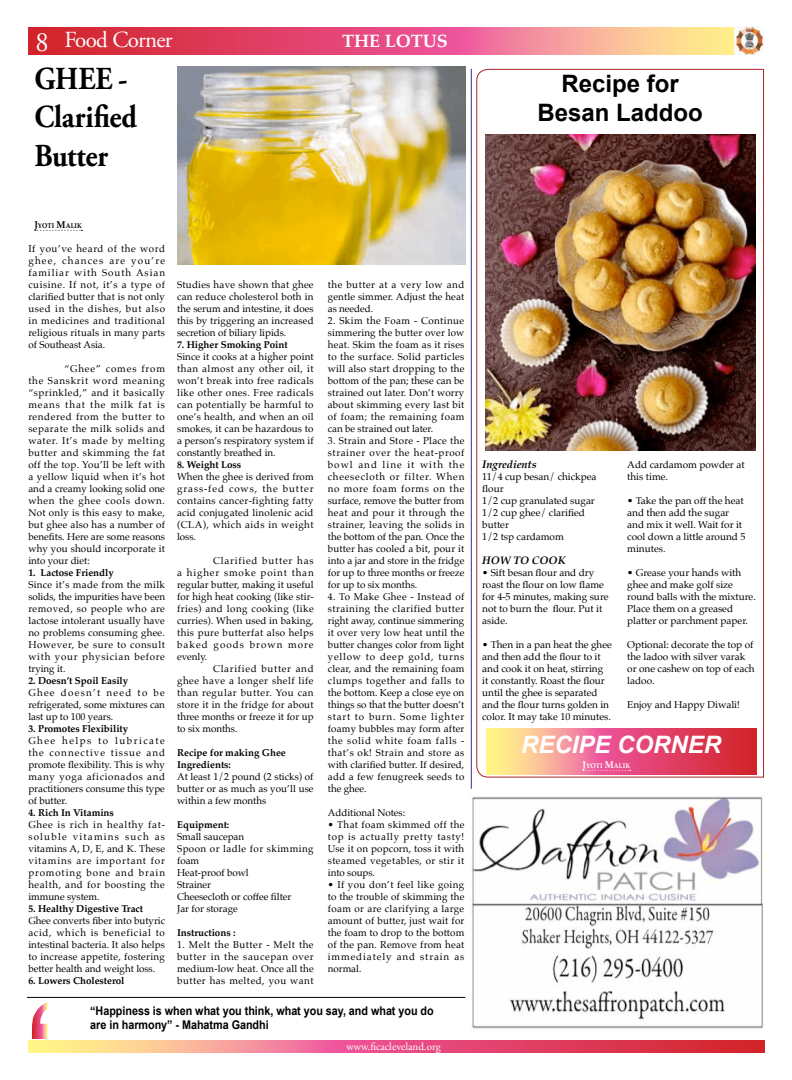
<style>
.page{position:relative;width:792px;height:1080px;background:#fff}
.page>*{position:absolute;margin:0;border:0;box-sizing:border-box;transform-origin:0 0}
.t1{font:700 32px/38.4px "Adobe Garamond Pro";letter-spacing:-.005em;color:#000;scale:.9 1}
.t2{font:700 24px/28.8px "Arial";color:#000;text-align:center}
.t3{font:italic 700 24px "Arial";color:#fff}
.t4{font:23px "Adobe Garamond Pro";letter-spacing:-.03em;color:#fff}
.t5{font:700 18px "Palatino";color:#fff}
.t6{font:700 12px/14.4px "Arial";letter-spacing:-.005em;color:#000;scale:.9 1}
.t7{font:11px "Adobe Garamond Pro";color:#fff}
.t8{font:italic 700 11px "Palatino";letter-spacing:-.005em;color:#000}
.t9{font:10px/12px "Palatino";color:#000;text-align:justify}
.t10{font:700 10px/12px "Palatino";letter-spacing:-.005em;color:#000}
.t11{font:700 7px "Palatino";letter-spacing:.01em;color:#000;scale:.9 1}
.t12{font:700 7px "Palatino";letter-spacing:.01em;color:#fff;scale:.9 1}
.s1{font-size:28px}
.s2{font-size:10px}
</style>
<div class="page">
<svg style="left:28px;top:27px;width:727px;height:28px;background:#e96876"></svg>
<svg style="left:28px;top:1040px;width:737px;height:13px;background:#ea6e76"></svg>
<svg style="left:35px;top:230px;width:47px;height:1px"></svg>
<hr style="left:471px;top:69px;width:1px;height:720px;background:#2e3092">
<svg style="left:476px;top:68px;width:288px;height:710px"></svg>
<svg style="left:486px;top:729px;width:270px;height:45px;background:#ea7077"></svg>
<img style="left:470px;top:796px;width:294px;height:233px">
<img style="left:734px;top:27px;width:30px;height:27px">
<svg style="left:583px;top:770px;width:48px;height:1px"></svg>
<svg style="left:32px;top:1002px;width:16px;height:37px"></svg>
<hr style="left:27px;top:997px;width:438px;height:1px;background:#000">
<img style="left:178px;top:67px;width:287px;height:198px">
<img style="left:485px;top:135px;width:270px;height:316px">
<h3 class="t4" style="left:36px;top:26px;width:139px"><span class="s1">8</span> Food Corner</h3>
<h1 class="t1" style="left:34px;top:60px;width:115px">GHEE -<br>Clarified<br>Butter</h1>
<h3 class="t5" style="left:342px;top:26px;width:107px">THE LOTUS</h3>
<h2 class="t2" style="left:537px;top:70px;width:167px">Recipe for<br>Besan Laddoo</h2>
<p class="t11" style="left:34px;top:220px;width:54px"><span class="s2">J</span>YOTI <span class="s2">M</span>ALIK</p>
<p class="t9" style="left:28px;top:243px;width:138px">If you’ve heard of the word ghee, chances are you’re familiar with South Asian cuisine. If not, it’s a type of clarified butter that is not only used in the dishes, but also in medicines and traditional religious rituals in many parts of Southeast Asia.</p>
<p class="t9" style="left:28px;top:363px;width:138px;text-indent:36px">“Ghee” comes from the Sanskrit word meaning “sprinkled,” and it basically means that the milk fat is rendered from the butter to separate the milk solids and water. It’s made by melting butter and skimming the fat off the top. You’ll be left with a yellow liquid when it’s hot and a creamy looking solid one when the ghee cools down.<br>Not only is this easy to make, but ghee also has a number of benefits. Here are some reasons why you should incorporate it into your diet:</p>
<p class="t10" style="left:28px;top:566px;width:87px">1. Lactose Friendly</p>
<p class="t9" style="left:28px;top:579px;width:138px">Since it’s made from the milk solids, the impurities have been removed, so people who are lactose intolerant usually have no problems consuming ghee.<br>However, be sure to consult with your physician before trying it.</p>
<p class="t10" style="left:28px;top:674px;width:101px">2. Doesn’t Spoil Easily</p>
<p class="t9" style="left:28px;top:687px;width:138px">Ghee doesn’t need to be refrigerated, some mixtures can last up to 100 years.</p>
<p class="t10" style="left:28px;top:722px;width:101px">3. Promotes Flexibility</p>
<p class="t9" style="left:28px;top:735px;width:138px">Ghee helps to lubricate the connective tissue and promote flexibility. This is why many yoga aficionados and practitioners consume this type of butter.</p>
<p class="t10" style="left:28px;top:806px;width:87px">4. Rich In Vitamins</p>
<p class="t9" style="left:28px;top:819px;width:138px">Ghee is rich in healthy fat&shy;soluble vitamins such as vitamins A, D, E, and K. These vitamins are important for promoting bone and brain health, and for boosting the immune system.</p>
<p class="t10" style="left:28px;top:902px;width:116px">5. Healthy Digestive Tract</p>
<p class="t9" style="left:28px;top:915px;width:138px">Ghee converts fiber into butyric acid, which is beneficial to intestinal bacteria. It also helps to increase appetite, fostering better health and weight loss.</p>
<p class="t10" style="left:28px;top:974px;width:98px">6. Lowers Cholesterol</p>
<p class="t9" style="left:177px;top:279px;width:138px">Studies have shown that ghee can reduce cholesterol both in the serum and intestine, it does this by triggering an increased secretion of biliary lipids.</p>
<p class="t10" style="left:177px;top:338px;width:112px">7. Higher Smoking Point</p>
<p class="t9" style="left:177px;top:351px;width:138px">Since it cooks at a higher point than almost any other oil, it won’t break into free radicals like other ones. Free radicals can potentially be harmful to one’s health, and when an oil smokes, it can be hazardous to a person’s respiratory system if constantly breathed in.</p>
<p class="t10" style="left:177px;top:458px;width:66px">8. Weight Loss</p>
<p class="t9" style="left:177px;top:471px;width:138px">When the ghee is derived from grass-fed cows, the butter contains cancer-fighting fatty acid conjugated linolenic acid (CLA), which aids in weight loss.</p>
<p class="t9" style="left:177px;top:555px;width:138px;text-indent:36px">Clarified butter has a higher smoke point than regular butter, making it useful for high heat cooking (like stir&shy;fries) and long cooking (like curries). When used in baking, this pure butterfat also helps baked goods brown more evenly.</p>
<p class="t9" style="left:177px;top:663px;width:138px;text-indent:36px">Clarified butter and ghee have a longer shelf life than regular butter. You can store it in the fridge for about three months or freeze it for up to six months.</p>
<p class="t10" style="left:177px;top:746px;width:110px">Recipe for making Ghee<br>Ingredients:</p>
<p class="t9" style="left:177px;top:771px;width:138px">At least 1/2 pound (2 sticks) of butter or as much as you’ll use within a few months</p>
<p class="t10" style="left:177px;top:818px;width:54px">Equipment:</p>
<p class="t9" style="left:177px;top:831px;width:138px;text-align:left">Small saucepan<br>Spoon or ladle for skimming foam<br>Heat-proof bowl<br>Strainer<br>Cheesecloth or coffee filter<br>Jar for storage</p>
<p class="t10" style="left:177px;top:926px;width:60px">Instructions :</p>
<p class="t9" style="left:177px;top:939px;width:138px">1. Melt the Butter - Melt the butter in the saucepan over medium-low heat. Once all the butter has melted, you want</p>
<p class="t9" style="left:328px;top:279px;width:138px">the butter at a very low and gentle simmer. Adjust the heat as needed.</p>
<p class="t9" style="left:328px;top:315px;width:138px">2. Skim the Foam - Continue simmering the butter over low heat. Skim the foam as it rises to the surface. Solid particles will also start dropping to the bottom of the pan; these can be strained out later. Don’t worry about skimming every last bit of foam; the remaining foam can be strained out later.</p>
<p class="t9" style="left:328px;top:435px;width:138px">3. Strain and Store - Place the strainer over the heat-proof bowl and line it with the cheesecloth or filter. When no more foam forms on the surface, remove the butter from heat and pour it through the strainer, leaving the solids in the bottom of the pan. Once the butter has cooled a bit, pour it into a jar and store in the fridge for up to three months or freeze for up to six months.</p>
<p class="t9" style="left:328px;top:591px;width:138px">4. To Make Ghee - Instead of straining the clarified butter right away, continue simmering it over very low heat until the butter changes color from light yellow to deep gold, turns clear, and the remaining foam clumps together and falls to the bottom. Keep a close eye on things so that the butter doesn’t start to burn. Some lighter foamy bubbles may form after the solid white foam falls - that’s ok! Strain and store as with clarified butter. If desired, add a few fenugreek seeds to the ghee.</p>
<p class="t9" style="left:328px;top:807px;width:79px">Additional Notes:</p>
<p class="t9" style="left:328px;top:819px;width:138px">• That foam skimmed off the top is actually pretty tasty!<br>Use it on popcorn, toss it with steamed vegetables, or stir it into soups.</p>
<p class="t9" style="left:328px;top:879px;width:138px">• If you don’t feel like going to the trouble of skimming the foam or are clarifying a large amount of butter, just wait for the foam to drop to the bottom of the pan. Remove from heat immediately and strain as normal.</p>
<p class="t6" style="left:90px;top:1004px;width:383px">“Happiness is when what you think, what you say, and what you do are in harmony” - Mahatma Gandhi</p>
<p class="t7" style="left:347px;top:1040px;width:95px">www.ficacleveland.org</p>
<p class="t8" style="left:482px;top:455px;width:56px">Ingredients</p>
<p class="t9" style="left:482px;top:471px;width:116px;text-align:left">11/4 cup besan/ chickpea flour<br>1/2 cup granulated sugar<br>1/2 cup ghee/ clarified butter<br>1/2 tsp cardamom</p>
<p class="t8" style="left:482px;top:551px;width:85px">HOW TO COOK</p>
<p class="t9" style="left:482px;top:567px;width:128px;text-align:left">• Sift besan flour and dry roast the flour on low flame for 4-5 minutes, making sure not to burn the flour. Put it aside.</p>
<p class="t9" style="left:482px;top:639px;width:131px;text-align:left">• Then in a pan heat the ghee and then add the flour to it and cook it on heat, stirring it constantly. Roast the flour until the ghee is separated and the flour turns golden in color. It may take 10 minutes.</p>
<p class="t9" style="left:627px;top:459px;width:119px">Add cardamom powder at this time.</p>
<p class="t9" style="left:627px;top:495px;width:120px;text-align:left">• Take the pan off the heat and then add the sugar and mix it well. Wait for it cool down a little around 5 minutes.</p>
<p class="t9" style="left:627px;top:567px;width:130px;text-align:left">• Grease your hands with ghee and make golf size round balls with the mixture.<br>Place them on a greased platter or parchment paper.</p>
<p class="t9" style="left:627px;top:639px;width:129px;text-align:left">Optional: decorate the top of the ladoo with silver varak or one cashew on top of each ladoo.</p>
<p class="t9" style="left:627px;top:699px;width:114px">Enjoy and Happy Diwali!</p>
<h2 class="t3" style="left:521px;top:729px;width:202px">RECIPE CORNER</h2>
<p class="t12" style="left:583px;top:760px;width:54px"><span class="s2">J</span>YOTI <span class="s2">M</span>ALIK</p>
</div>
